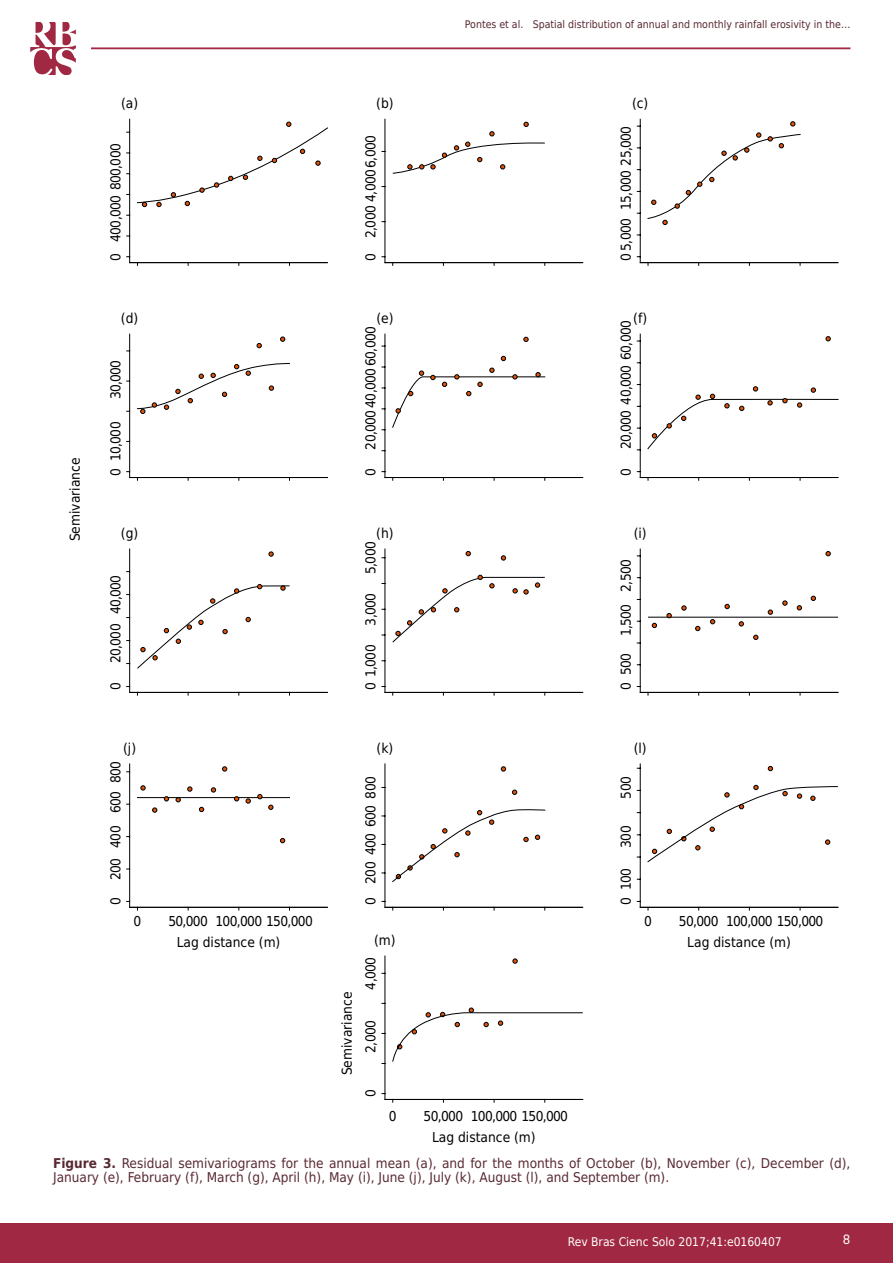
<style>
.page{position:relative;width:893px;height:1263px;background:#fff}
.page>*{position:absolute;margin:0;border:0;box-sizing:border-box;transform-origin:0 0}
.t1{font:13.65px "DejaVu Sans Condensed";letter-spacing:-.05em;color:#000}
.t2{font:13.65px "DejaVu Sans Condensed";color:#000}
.t3{font:13.5px/14.2px "DejaVu Sans Condensed";color:#582931}
.t4{font:13.5px "Akkurat Pro";color:#fff}
.t5{font:12px "DejaVu Sans Condensed";color:#fff}
.t6{font:10.5px "DejaVu Sans Condensed";color:#582931}
.s1{font-weight:700}
</style>
<div class="page">
<div style="left:0;top:1223px;width:893px;height:40px;background:#a02842"></div>
<hr style="left:91px;top:47px;width:759px;height:2px;background:#a02842">
<svg style="left:30px;top:22px;width:46px;height:52px"></svg>
<hr style="left:129px;top:764px;width:1px;height:143px;background:#000">
<hr style="left:130px;top:907px;width:197px;height:1px;background:#000">
<hr style="left:137px;top:797px;width:152px;height:1px;background:#000">
<svg style="left:140px;top:785px;width:6px;height:5px"></svg>
<svg style="left:152px;top:807px;width:5px;height:6px"></svg>
<svg style="left:164px;top:796px;width:5px;height:5px"></svg>
<svg style="left:176px;top:797px;width:5px;height:5px"></svg>
<svg style="left:187px;top:786px;width:5px;height:6px"></svg>
<svg style="left:222px;top:766px;width:5px;height:5px"></svg>
<svg style="left:211px;top:787px;width:5px;height:5px"></svg>
<svg style="left:199px;top:807px;width:5px;height:5px"></svg>
<svg style="left:234px;top:796px;width:5px;height:5px"></svg>
<svg style="left:246px;top:798px;width:5px;height:5px"></svg>
<svg style="left:257px;top:794px;width:5px;height:5px"></svg>
<svg style="left:268px;top:805px;width:5px;height:5px"></svg>
<svg style="left:280px;top:838px;width:5px;height:5px"></svg>
<hr style="left:385px;top:764px;width:1px;height:143px;background:#000">
<hr style="left:385px;top:907px;width:198px;height:1px;background:#000">
<svg style="left:501px;top:766px;width:5px;height:5px"></svg>
<svg style="left:512px;top:790px;width:5px;height:5px"></svg>
<svg style="left:392px;top:809px;width:154px;height:73px"></svg>
<hr style="left:385px;top:956px;width:1px;height:143px;background:#000">
<hr style="left:385px;top:1099px;width:198px;height:1px;background:#000">
<svg style="left:512px;top:958px;width:6px;height:6px"></svg>
<svg style="left:392px;top:1008px;width:191px;height:54px"></svg>
<hr style="left:640px;top:764px;width:1px;height:143px;background:#000">
<hr style="left:640px;top:907px;width:198px;height:1px;background:#000">
<svg style="left:768px;top:766px;width:5px;height:5px"></svg>
<svg style="left:647px;top:785px;width:191px;height:77px"></svg>
<hr style="left:129px;top:549px;width:1px;height:143px;background:#000">
<hr style="left:130px;top:692px;width:197px;height:1px;background:#000">
<svg style="left:269px;top:551px;width:5px;height:6px"></svg>
<svg style="left:137px;top:584px;width:153px;height:85px"></svg>
<hr style="left:385px;top:549px;width:1px;height:143px;background:#000">
<hr style="left:385px;top:692px;width:198px;height:1px;background:#000">
<svg style="left:392px;top:551px;width:153px;height:92px"></svg>
<hr style="left:640px;top:549px;width:1px;height:143px;background:#000">
<hr style="left:640px;top:692px;width:198px;height:1px;background:#000">
<svg style="left:826px;top:551px;width:5px;height:5px"></svg>
<svg style="left:811px;top:596px;width:5px;height:5px"></svg>
<svg style="left:797px;top:605px;width:5px;height:5px"></svg>
<svg style="left:782px;top:600px;width:5px;height:6px"></svg>
<svg style="left:768px;top:610px;width:5px;height:5px"></svg>
<svg style="left:753px;top:635px;width:5px;height:5px"></svg>
<svg style="left:739px;top:621px;width:5px;height:5px"></svg>
<svg style="left:725px;top:604px;width:5px;height:5px"></svg>
<svg style="left:710px;top:619px;width:5px;height:5px"></svg>
<svg style="left:695px;top:626px;width:5px;height:5px"></svg>
<svg style="left:681px;top:605px;width:5px;height:5px"></svg>
<svg style="left:652px;top:623px;width:5px;height:5px"></svg>
<hr style="left:648px;top:617px;width:190px;height:1px;background:#000">
<svg style="left:667px;top:613px;width:5px;height:5px"></svg>
<hr style="left:129px;top:334px;width:1px;height:143px;background:#000">
<hr style="left:130px;top:477px;width:197px;height:1px;background:#000">
<svg style="left:257px;top:343px;width:5px;height:5px"></svg>
<svg style="left:137px;top:363px;width:153px;height:51px"></svg>
<svg style="left:280px;top:337px;width:5px;height:5px"></svg>
<hr style="left:385px;top:334px;width:1px;height:143px;background:#000">
<hr style="left:385px;top:477px;width:198px;height:1px;background:#000">
<svg style="left:523px;top:337px;width:6px;height:5px"></svg>
<svg style="left:501px;top:356px;width:5px;height:5px"></svg>
<svg style="left:392px;top:368px;width:154px;height:60px"></svg>
<hr style="left:640px;top:334px;width:1px;height:143px;background:#000">
<hr style="left:640px;top:477px;width:198px;height:1px;background:#000">
<svg style="left:826px;top:336px;width:5px;height:5px"></svg>
<svg style="left:647px;top:386px;width:191px;height:63px"></svg>
<hr style="left:129px;top:119px;width:1px;height:144px;background:#000">
<hr style="left:130px;top:262px;width:197px;height:1px;background:#000">
<hr style="left:385px;top:119px;width:1px;height:144px;background:#000">
<svg style="left:137px;top:122px;width:408px;height:85px"></svg>
<hr style="left:385px;top:262px;width:198px;height:1px;background:#000">
<svg style="left:524px;top:122px;width:5px;height:5px"></svg>
<svg style="left:489px;top:131px;width:5px;height:5px"></svg>
<svg style="left:465px;top:142px;width:5px;height:5px"></svg>
<svg style="left:454px;top:145px;width:5px;height:5px"></svg>
<svg style="left:442px;top:153px;width:5px;height:5px"></svg>
<svg style="left:407px;top:164px;width:5px;height:5px"></svg>
<svg style="left:419px;top:164px;width:5px;height:5px"></svg>
<svg style="left:430px;top:164px;width:6px;height:5px"></svg>
<svg style="left:500px;top:164px;width:5px;height:5px"></svg>
<svg style="left:477px;top:157px;width:5px;height:5px"></svg>
<hr style="left:640px;top:119px;width:1px;height:144px;background:#000">
<hr style="left:640px;top:262px;width:198px;height:1px;background:#000">
<svg style="left:790px;top:121px;width:5px;height:5px"></svg>
<svg style="left:647px;top:133px;width:154px;height:92px"></svg>
<p class="t2" style="left:64px;top:541px;width:85px;rotate:-90deg">Semivariance</p>
<p class="t1" style="left:121px;top:92px;width:19px">(a)</p>
<p class="t1" style="left:104px;top:261px;width:119px;rotate:-90deg">0 400,000 800,000</p>
<p class="t1" style="left:121px;top:307px;width:19px">(d)</p>
<p class="t1" style="left:104px;top:399px;width:41px;rotate:-90deg">30,000</p>
<p class="t1" style="left:104px;top:475px;width:55px;rotate:-90deg">0 10,000</p>
<p class="t1" style="left:121px;top:522px;width:19px">(g)</p>
<p class="t1" style="left:104px;top:663px;width:90px;rotate:-90deg">20,000 40,000</p>
<p class="t1" style="left:104px;top:690px;width:9px;rotate:-90deg">0</p>
<p class="t1" style="left:123px;top:737px;width:15px">(j)</p>
<p class="t1" style="left:104px;top:783px;width:24px;rotate:-90deg">800</p>
<p class="t1" style="left:104px;top:813px;width:24px;rotate:-90deg">600</p>
<p class="t1" style="left:104px;top:848px;width:24px;rotate:-90deg">400</p>
<p class="t1" style="left:104px;top:880px;width:24px;rotate:-90deg">200</p>
<p class="t1" style="left:104px;top:905px;width:9px;rotate:-90deg">0</p>
<p class="t1" style="left:134px;top:910px;width:9px">0</p>
<p class="t1" style="left:168px;top:910px;width:146px">50,000 100,000 150,000</p>
<p class="t2" style="left:177px;top:931px;width:105px">Lag distance (m)</p>
<p class="t6" style="left:465px;top:16px;width:387px">Pontes et al. Spatial distribution of annual and monthly rainfall erosivity in the…</p>
<p class="t1" style="left:376px;top:92px;width:19px">(b)</p>
<p class="t1" style="left:360px;top:238px;width:104px;rotate:-90deg">2,000 4,000 6,000</p>
<p class="t1" style="left:360px;top:261px;width:9px;rotate:-90deg">0</p>
<p class="t1" style="left:376px;top:307px;width:19px">(e)</p>
<p class="t1" style="left:360px;top:450px;width:125px;rotate:-90deg">20,000 40,000 60,000</p>
<p class="t1" style="left:360px;top:475px;width:9px;rotate:-90deg">0</p>
<p class="t1" style="left:376px;top:522px;width:19px">(h)</p>
<p class="t1" style="left:360px;top:574px;width:34px;rotate:-90deg">5,000</p>
<p class="t1" style="left:360px;top:625px;width:34px;rotate:-90deg">3,000</p>
<p class="t1" style="left:360px;top:690px;width:47px;rotate:-90deg">0 1,000</p>
<p class="t2" style="left:336px;top:1075px;width:85px;rotate:-90deg">Semivariance</p>
<p class="t1" style="left:377px;top:737px;width:18px">(k)</p>
<p class="t1" style="left:360px;top:798px;width:24px;rotate:-90deg">800</p>
<p class="t1" style="left:360px;top:827px;width:24px;rotate:-90deg">600</p>
<p class="t1" style="left:360px;top:855px;width:24px;rotate:-90deg">400</p>
<p class="t1" style="left:360px;top:884px;width:24px;rotate:-90deg">200</p>
<p class="t1" style="left:360px;top:905px;width:9px;rotate:-90deg">0</p>
<p class="t1" style="left:374px;top:929px;width:23px">(m)</p>
<p class="t1" style="left:360px;top:989px;width:34px;rotate:-90deg">4,000</p>
<p class="t1" style="left:360px;top:1053px;width:34px;rotate:-90deg">2,000</p>
<p class="t1" style="left:360px;top:1097px;width:9px;rotate:-90deg">0</p>
<p class="t1" style="left:389px;top:1105px;width:9px">0</p>
<p class="t1" style="left:424px;top:1105px;width:146px">50,000 100,000 150,000</p>
<p class="t2" style="left:432px;top:1126px;width:105px">Lag distance (m)</p>
<p class="t1" style="left:632px;top:92px;width:18px">(c)</p>
<p class="t1" style="left:615px;top:210px;width:85px;rotate:-90deg">15,000 25,000</p>
<p class="t1" style="left:615px;top:261px;width:44px;rotate:-90deg">0 5,000</p>
<p class="t1" style="left:633px;top:307px;width:15px">(f)</p>
<p class="t1" style="left:615px;top:449px;width:131px;rotate:-90deg">20,000 40,000 60,000</p>
<p class="t1" style="left:615px;top:475px;width:9px;rotate:-90deg">0</p>
<p class="t1" style="left:634px;top:522px;width:15px">(i)</p>
<p class="t1" style="left:615px;top:592px;width:34px;rotate:-90deg">2,500</p>
<p class="t1" style="left:615px;top:636px;width:34px;rotate:-90deg">1,500</p>
<p class="t1" style="left:615px;top:675px;width:24px;rotate:-90deg">500</p>
<p class="t1" style="left:615px;top:690px;width:9px;rotate:-90deg">0</p>
<p class="t1" style="left:634px;top:737px;width:15px">(l)</p>
<p class="t1" style="left:615px;top:798px;width:24px;rotate:-90deg">500</p>
<p class="t1" style="left:615px;top:848px;width:24px;rotate:-90deg">300</p>
<p class="t1" style="left:615px;top:890px;width:24px;rotate:-90deg">100</p>
<p class="t1" style="left:615px;top:905px;width:9px;rotate:-90deg">0</p>
<p class="t1" style="left:644px;top:910px;width:9px">0</p>
<p class="t1" style="left:679px;top:910px;width:146px">50,000 100,000 150,000</p>
<p class="t2" style="left:687px;top:931px;width:105px">Lag distance (m)</p>
<p class="t3" style="left:53px;top:1156px;width:799px"><span class="s1">Figure 3.</span> Residual semivariograms for the annual mean (a), and for the months of October (b), November (c), December (d),<br>January (e), February (f), March (g), April (h), May (i), June (j), July (k), August (l), and September (m).</p>
<p class="t5" style="left:568px;top:1231px;width:215px">Rev Bras Cienc Solo 2017;41:e0160407</p>
<p class="t4" style="left:843px;top:1231px;width:9px">8</p>
</div>
